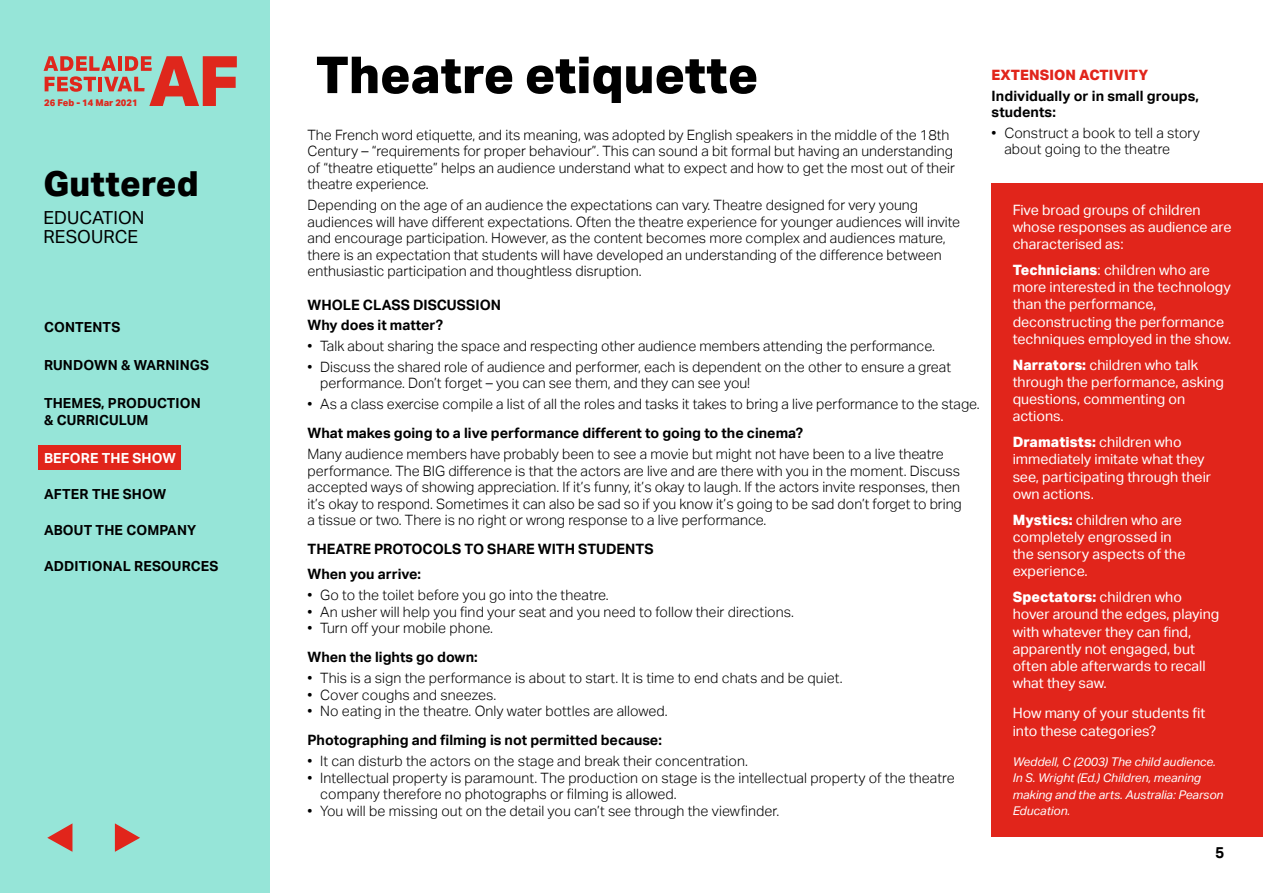
<style>
.page{position:relative;width:1263px;height:893px;background:#fff}
.page>*{position:absolute;margin:0;border:0;box-sizing:border-box;transform-origin:0 0}
.t1{font:800 51px "Aktiv Grotesk Trial";color:#000}
.t2{font:800 34.5px "Aktiv Grotesk Trial";letter-spacing:.005em;color:#000}
.t3{font:18px/19.5px "Aktiv Grotesk Trial";letter-spacing:.005em;color:#000}
.t4{font:700 15.75px "Aktiv Grotesk";color:#000}
.t5{font:300 14.25px/16.5px "Aktiv Grotesk Trial";color:#000}
.t6{font:14.25px/17.2px "Aktiv Grotesk Trial";color:#fff}
.t7{font:700 14.25px/20.7px "Aktiv Grotesk Trial";color:#000}
.t8{font:800 14.25px "Aktiv Grotesk Trial";letter-spacing:.005em;color:#e1251b}
.t9{font:700 13.8px/17px "Aktiv Grotesk Trial";letter-spacing:.01em;color:#000}
.t10{font:700 13.8px "Aktiv Grotesk Trial";letter-spacing:.01em;color:#fff}
.t11{font:italic 12px/16.5px "Aktiv Grotesk Trial";color:#fff}
.t12{font:800 9.3px "Aktiv Grotesk";color:#df271c}
.s1{font-weight:800}
</style>
<div class="page">
<div style="left:1px;top:0;width:269px;height:893px;background:#96e5d8"></div>
<svg style="left:47px;top:823px;width:26px;height:29px"></svg>
<svg style="left:114px;top:823px;width:26px;height:29px"></svg>
<svg style="left:44px;top:56px;width:193px;height:50px"></svg>
<div style="left:38px;top:445px;width:143px;height:25px;background:#e1251b"></div>
<div style="left:992px;top:184px;width:271px;height:653px;background:#e1251b"></div>
<p class="t12" style="left:44px;top:97px;width:95px">26 Feb - 14 Mar 2021</p>
<h2 class="t2" style="left:44px;top:161px;width:157px">Guttered</h2>
<p class="t3" style="left:44px;top:208px;width:103px">EDUCATION<br>RESOURCE</p>
<p class="t9" style="left:44px;top:319px;width:78px">CONTENTS</p>
<p class="t9" style="left:44px;top:357px;width:167px">RUNDOWN &amp; WARNINGS</p>
<p class="t9" style="left:44px;top:395px;width:158px">THEMES, PRODUCTION &amp; CURRICULUM</p>
<p class="t10" style="left:44px;top:450px;width:133px">BEFORE THE SHOW</p>
<p class="t9" style="left:44px;top:485px;width:124px">AFTER THE SHOW</p>
<p class="t9" style="left:44px;top:521px;width:154px">ABOUT THE COMPANY</p>
<p class="t9" style="left:44px;top:557px;width:176px">ADDITIONAL RESOURCES</p>
<h1 class="t1" style="left:316px;top:42px;width:444px">Theatre etiquette</h1>
<p class="t5" style="left:308px;top:127px;width:649px">The French word etiquette, and its meaning, was adopted by English speakers in the middle of the 18th Century – “requirements for proper behaviour”. This can sound a bit formal but having an understanding of “theatre etiquette” helps an audience understand what to expect and how to get the most out of their theatre experience.</p>
<p class="t5" style="left:308px;top:197px;width:654px">Depending on the age of an audience the expectations can vary. Theatre designed for very young audiences will have different expectations. Often the theatre experience for younger audiences will invite and encourage participation. However, as the content becomes more complex and audiences mature, there is an expectation that students will have developed an understanding of the difference between enthusiastic participation and thoughtless disruption.</p>
<p class="t7" style="left:308px;top:294px;width:195px">WHOLE CLASS DISCUSSION<br>Why does it matter?</p>
<p class="t5" style="left:308px;top:338px;width:629px">• Talk about sharing the space and respecting other audience members attending the performance.</p>
<p class="t5" style="left:320px;top:359px;width:632px;text-indent:-13px">• Discuss the shared role of audience and performer, each is dependent on the other to ensure a great performance. Don’t forget – you can see them, and they can see you!</p>
<p class="t5" style="left:308px;top:396px;width:674px">• As a class exercise compile a list of all the roles and tasks it takes to bring a live performance to the stage.</p>
<p class="t7" style="left:308px;top:423px;width:497px">What makes going to a live performance different to going to the cinema?</p>
<p class="t5" style="left:308px;top:446px;width:656px">Many audience members have probably been to see a movie but might not have been to a live theatre performance. The BIG difference is that the actors are live and are there with you in the moment. Discuss accepted ways of showing appreciation. If it’s funny, it’s okay to laugh. If the actors invite responses, then it’s okay to respond. Sometimes it can also be sad so if you know it’s going to be sad don’t forget to bring a tissue or two. There is no right or wrong response to a live performance.</p>
<p class="t7" style="left:308px;top:537px;width:348px;line-height:25px">THEATRE PROTOCOLS TO SHARE WITH STUDENTS<br>When you arrive:</p>
<p class="t5" style="left:308px;top:587px;width:303px">• Go to the toilet before you go into the theatre.</p>
<p class="t5" style="left:308px;top:603px;width:488px">• An usher will help you find your seat and you need to follow their directions.</p>
<p class="t5" style="left:308px;top:620px;width:187px">• Turn off your mobile phone.</p>
<p class="t7" style="left:308px;top:647px;width:172px">When the lights go down:</p>
<p class="t5" style="left:308px;top:670px;width:537px">• This is a sign the performance is about to start. It is time to end chats and be quiet.</p>
<p class="t5" style="left:308px;top:686px;width:190px">• Cover coughs and sneezes.</p>
<p class="t5" style="left:308px;top:703px;width:362px">• No eating in the theatre. Only water bottles are allowed.</p>
<p class="t7" style="left:308px;top:730px;width:356px">Photographing and filming is not permitted because:</p>
<p class="t5" style="left:308px;top:753px;width:442px">• It can disturb the actors on the stage and break their concentration.</p>
<p class="t5" style="left:320px;top:769px;width:636px;text-indent:-13px">• Intellectual property is paramount. The production on stage is the intellectual property of the theatre company therefore no photographs or filming is allowed.</p>
<p class="t5" style="left:308px;top:802px;width:473px">• You will be missing out on the detail you can’t see through the viewfinder.</p>
<p class="t8" style="left:992px;top:66px;width:158px">EXTENSION ACTIVITY</p>
<p class="t7" style="left:992px;top:87px;width:209px;line-height:16.5px">Individually or in small groups, students:</p>
<p class="t5" style="left:1004px;top:125px;width:197px;text-indent:-13px">• Construct a book to tell a story about going to the theatre</p>
<p class="t6" style="left:1013px;top:201px;width:220px">Five broad groups of children whose responses as audience are characterised as:</p>
<p class="t6" style="left:1013px;top:261px;width:220px"><span class="s1">Technicians</span>: children who are more interested in the technology than the performance, deconstructing the performance techniques employed in the show.</p>
<p class="t6" style="left:1013px;top:356px;width:213px"><span class="s1">Narrators:</span> children who talk through the performance, asking questions, commenting on actions.</p>
<p class="t6" style="left:1013px;top:434px;width:200px"><span class="s1">Dramatists:</span> children who immediately imitate what they see, participating through their own actions.</p>
<p class="t6" style="left:1013px;top:511px;width:174px"><span class="s1">Mystics:</span> children who are completely engrossed in the sensory aspects of the experience.</p>
<p class="t6" style="left:1013px;top:589px;width:208px"><span class="s1">Spectators:</span> children who hover around the edges, playing with whatever they can find, apparently not engaged, but often able afterwards to recall what they saw.</p>
<p class="t6" style="left:1013px;top:705px;width:194px;line-height:18px">How many of your students fit into these categories?</p>
<p class="t11" style="left:1013px;top:753px;width:212px">Weddell, C (2003) The child audience.<br>In S. Wright (Ed.) Children, meaning making and the arts. Australia: Pearson<br>Education.</p>
<p class="t4" style="left:1215px;top:843px;width:11px">5</p>
</div>
